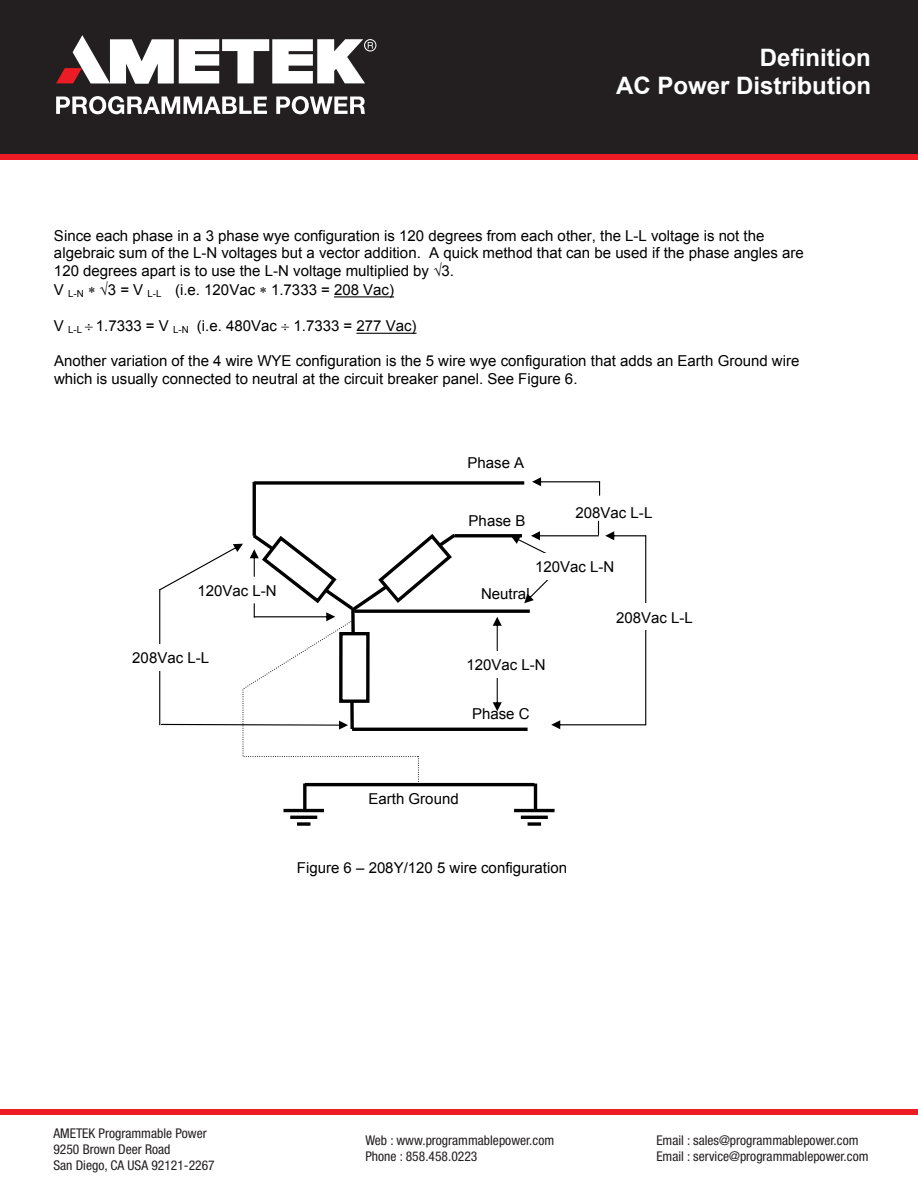
<style>
.page{position:relative;width:918px;height:1188px;background:#fff}
.page>*{position:absolute;margin:0;border:0;box-sizing:border-box;transform-origin:0 0}
.t1{font:700 24px/27.6px "Arial";color:#fff;text-align:right}
.t2{font:15px/18px "Arial";color:#000}
.t3{font:condensed 13.5px/16px "Helvetica Neue LT Std";color:#231f20}
.s1{font-family:"Calibri";font-size:16.5px}
</style>
<div class="page">
<div style="left:0;top:0;width:918px;height:154px;background:#231f20"></div>
<div style="left:0;top:154px;width:918px;height:5px;background:#ed1c24"></div>
<svg style="left:56px;top:96px;width:211px;height:18px"></svg>
<svg style="left:276px;top:96px;width:89px;height:18px"></svg>
<svg style="left:56px;top:35px;width:320px;height:49px"></svg>
<div style="left:0;top:1109px;width:918px;height:5px;background:#ed1c24"></div>
<hr style="left:334px;top:296px;width:60px;height:1px;background:#000">
<hr style="left:356px;top:333px;width:61px;height:1px;background:#000">
<svg style="left:532px;top:477px;width:68px;height:18px"></svg>
<hr style="left:645px;top:536px;width:1px;height:189px;background:#000">
<hr style="left:253px;top:482px;width:3px;height:54px;background:#000">
<svg style="left:254px;top:481px;width:270px;height:4px"></svg>
<hr style="left:454px;top:534px;width:68px;height:3px;background:#000">
<hr style="left:354px;top:610px;width:176px;height:3px;background:#000">
<hr style="left:352px;top:728px;width:176px;height:3px;background:#000">
<svg style="left:605px;top:531px;width:41px;height:9px"></svg>
<svg style="left:551px;top:720px;width:95px;height:9px"></svg>
<div style="left:605px;top:603px;width:108px;height:27px;background:#fff"></div>
<svg style="left:493px;top:617px;width:9px;height:34px"></svg>
<svg style="left:493px;top:678px;width:9px;height:33px"></svg>
<svg style="left:524px;top:580px;width:25px;height:23px"></svg>
<svg style="left:511px;top:521px;width:88px;height:32px"></svg>
<hr style="left:305px;top:783px;width:229px;height:3px;background:#000">
<hr style="left:534px;top:784px;width:3px;height:27px;background:#000">
<hr style="left:514px;top:809px;width:41px;height:3px;background:#000">
<svg style="left:528px;top:822px;width:13px;height:4px"></svg>
<hr style="left:521px;top:816px;width:27px;height:3px;background:#000">
<svg style="left:303px;top:784px;width:4px;height:25px"></svg>
<hr style="left:284px;top:809px;width:40px;height:3px;background:#000">
<svg style="left:297px;top:822px;width:13px;height:4px"></svg>
<hr style="left:290px;top:816px;width:27px;height:3px;background:#000">
<svg style="left:159px;top:531px;width:300px;height:253px"></svg>
<h1 class="t1" style="left:616px;top:45px;width:257px">Definition<br>AC Power Distribution</h1>
<p class="t2" style="left:54px;top:227px;width:751px">Since each phase in a 3 phase wye configuration is 120 degrees from each other, the L-L voltage is not the algebraic sum of the L-N voltages but a vector addition. A quick method that can be used if the phase angles are 120 degrees apart is to use the L-N voltage multiplied by √3.<br>V <sub>L-N</sub> ∗ √3 = V <sub>L-L</sub> (i.e. 120Vac ∗ 1.7333 = 208 Vac)</p>
<p class="t2" style="left:54px;top:317px;width:364px">V <sub>L-L</sub> 1.7333 = V <sub>L-N</sub> (i.e. 480Vac 1.7333 = 277 Vac)</p>
<p class="t2" style="left:54px;top:353px;width:747px;line-height:17.2px">Another variation of the 4 wire WYE configuration is the 5 wire wye configuration that adds an Earth Ground wire which is usually connected to neutral at the circuit breaker panel. See Figure 6.</p>
<p class="t2" style="left:468px;top:454px;width:58px">Phase A</p>
<p class="t2" style="left:469px;top:512px;width:58px">Phase B</p>
<p class="t2" style="left:576px;top:504px;width:78px">208Vac L-L</p>
<p class="t2" style="left:535px;top:558px;width:81px">120Vac L-N</p>
<p class="t2" style="left:198px;top:581px;width:81px">120Vac L-N</p>
<p class="t2" style="left:481px;top:584px;width:50px">Neutra<span class="s1">l</span></p>
<p class="t2" style="left:132px;top:649px;width:78px">208Vac L-L</p>
<p class="t2" style="left:466px;top:656px;width:81px">120Vac L-N</p>
<p class="t2" style="left:472px;top:705px;width:59px">Phase C</p>
<p class="t2" style="left:369px;top:790px;width:92px">Earth Ground</p>
<p class="t2" style="left:297px;top:859px;width:272px">Figure 6 – 208Y/120 5 wire configuration</p>
<p class="t2" style="left:616px;top:608px;width:78px">208Vac L-L</p>
<p class="t3" style="left:53px;top:1125px;width:163px">AMETEK Programmable Power<br>9250 Brown Deer Road<br>San Diego, CA USA 92121-2267</p>
<p class="t3" style="left:656px;top:1132px;width:214px">Email : sales@programmablepower.com<br>Email : service@programmablepower.com</p>
<p class="t3" style="left:365px;top:1132px;width:190px">Web : www.programmablepower.com<br>Phone : 858.458.0223</p>
</div>
